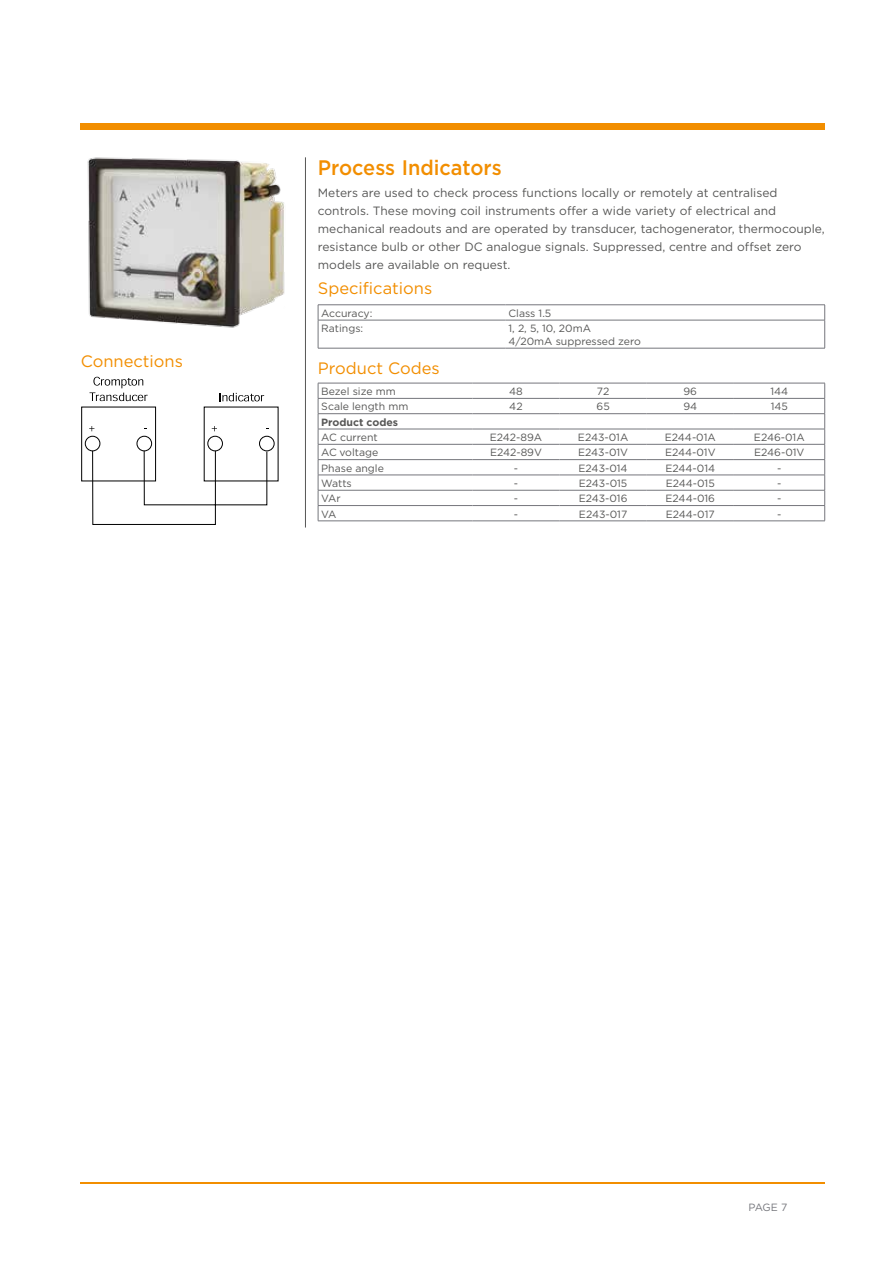
<style>
.page{position:relative;width:893px;height:1263px;background:#fff}
.page>*{position:absolute;margin:0;border:0;box-sizing:border-box;transform-origin:0 0}
.t1{font:500 21px "Gotham";color:#f28e00;scale:.95 1}
.t2{font:16.5px "Gotham";color:#f28e00}
.t3{font:12px/18px "Gotham";color:#575756}
.t4{font:10.5px/12.6px "Gotham";color:#575756}
.t5{font:700 10.5px "Gotham";color:#575756}
.t6{font:10.5px "Gotham";color:#75767c}
</style>
<div class="page">
<hr style="left:81px;top:1182px;width:744px;height:1px;background:#f28e00">
<div style="left:81px;top:123px;width:744px;height:7px;background:#f28e00"></div>
<div style="left:81px;top:407px;width:75px;height:74px;background:#fff;border:1px solid #000"></div>
<div style="left:85px;top:436px;width:15px;height:15px;border:1px solid #000;border-radius:50%"></div>
<div style="left:137px;top:436px;width:15px;height:15px;border:1px solid #000;border-radius:50%"></div>
<svg style="left:89px;top:426px;width:5px;height:5px"></svg>
<div style="left:207px;top:436px;width:16px;height:15px;border:1px solid #000;border-radius:50%"></div>
<div style="left:259px;top:436px;width:16px;height:15px;border:1px solid #000;border-radius:50%"></div>
<svg style="left:92px;top:450px;width:176px;height:75px"></svg>
<svg style="left:220px;top:393px;width:44px;height:8px"></svg>
<svg style="left:90px;top:377px;width:58px;height:24px"></svg>
<hr style="left:318px;top:398px;width:154px;height:1px;background:#75767c">
<hr style="left:472px;top:398px;width:88px;height:1px;background:#75767c">
<hr style="left:560px;top:398px;width:87px;height:1px;background:#75767c">
<hr style="left:647px;top:398px;width:87px;height:1px;background:#75767c">
<hr style="left:734px;top:398px;width:91px;height:1px;background:#75767c">
<hr style="left:318px;top:413px;width:154px;height:1px;background:#75767c">
<hr style="left:472px;top:413px;width:88px;height:1px;background:#75767c">
<hr style="left:560px;top:413px;width:87px;height:1px;background:#75767c">
<hr style="left:647px;top:413px;width:87px;height:1px;background:#75767c">
<hr style="left:734px;top:413px;width:91px;height:1px;background:#75767c">
<hr style="left:318px;top:429px;width:154px;height:1px;background:#75767c">
<hr style="left:472px;top:429px;width:88px;height:1px;background:#75767c">
<hr style="left:560px;top:429px;width:87px;height:1px;background:#75767c">
<hr style="left:647px;top:429px;width:87px;height:1px;background:#75767c">
<hr style="left:734px;top:429px;width:91px;height:1px;background:#75767c">
<hr style="left:318px;top:444px;width:154px;height:1px;background:#75767c">
<hr style="left:472px;top:444px;width:88px;height:1px;background:#75767c">
<hr style="left:560px;top:444px;width:87px;height:1px;background:#75767c">
<hr style="left:647px;top:444px;width:87px;height:1px;background:#75767c">
<hr style="left:734px;top:444px;width:91px;height:1px;background:#75767c">
<hr style="left:318px;top:459px;width:154px;height:1px;background:#75767c">
<hr style="left:472px;top:459px;width:88px;height:1px;background:#75767c">
<hr style="left:560px;top:459px;width:87px;height:1px;background:#75767c">
<hr style="left:647px;top:459px;width:87px;height:1px;background:#75767c">
<hr style="left:734px;top:459px;width:91px;height:1px;background:#75767c">
<hr style="left:318px;top:475px;width:154px;height:1px;background:#75767c">
<hr style="left:472px;top:475px;width:88px;height:1px;background:#75767c">
<hr style="left:560px;top:475px;width:87px;height:1px;background:#75767c">
<hr style="left:647px;top:475px;width:87px;height:1px;background:#75767c">
<hr style="left:734px;top:475px;width:91px;height:1px;background:#75767c">
<hr style="left:318px;top:490px;width:154px;height:1px;background:#75767c">
<hr style="left:472px;top:490px;width:88px;height:1px;background:#75767c">
<hr style="left:560px;top:490px;width:87px;height:1px;background:#75767c">
<hr style="left:647px;top:490px;width:87px;height:1px;background:#75767c">
<hr style="left:734px;top:490px;width:91px;height:1px;background:#75767c">
<hr style="left:318px;top:505px;width:154px;height:1px;background:#75767c">
<hr style="left:472px;top:505px;width:88px;height:1px;background:#75767c">
<hr style="left:560px;top:505px;width:87px;height:1px;background:#75767c">
<hr style="left:647px;top:505px;width:87px;height:1px;background:#75767c">
<hr style="left:734px;top:505px;width:91px;height:1px;background:#75767c">
<hr style="left:318px;top:521px;width:154px;height:1px;background:#75767c">
<hr style="left:472px;top:521px;width:88px;height:1px;background:#75767c">
<hr style="left:560px;top:521px;width:87px;height:1px;background:#75767c">
<hr style="left:647px;top:521px;width:87px;height:1px;background:#75767c">
<hr style="left:734px;top:521px;width:91px;height:1px;background:#75767c">
<hr style="left:318px;top:383px;width:154px;height:1px;background:#75767c">
<hr style="left:472px;top:383px;width:88px;height:1px;background:#75767c">
<hr style="left:560px;top:383px;width:87px;height:1px;background:#75767c">
<hr style="left:647px;top:383px;width:87px;height:1px;background:#75767c">
<hr style="left:734px;top:383px;width:91px;height:1px;background:#75767c">
<svg style="left:318px;top:383px;width:1px;height:138px"></svg>
<svg style="left:824px;top:383px;width:1px;height:138px"></svg>
<hr style="left:318px;top:320px;width:187px;height:1px;background:#75767c">
<hr style="left:505px;top:320px;width:320px;height:1px;background:#75767c">
<hr style="left:318px;top:348px;width:187px;height:1px;background:#75767c">
<hr style="left:505px;top:348px;width:320px;height:1px;background:#75767c">
<hr style="left:318px;top:305px;width:187px;height:1px;background:#75767c">
<hr style="left:505px;top:305px;width:320px;height:1px;background:#75767c">
<svg style="left:318px;top:305px;width:1px;height:43px"></svg>
<svg style="left:824px;top:305px;width:1px;height:43px"></svg>
<hr style="left:305px;top:157px;width:1px;height:370px;background:#575756">
<img style="left:87px;top:157px;width:198px;height:171px">
<h2 class="t2" style="left:81px;top:352px;width:104px">Connections</h2>
<h1 class="t1" style="left:318px;top:155px;width:195px">Process Indicators</h1>
<p class="t3" style="left:318px;top:184px;width:508px">Meters are used to check process functions locally or remotely at centralised controls. These moving coil instruments offer a wide variety of electrical and mechanical readouts and are operated by transducer, tachogenerator, thermocouple, resistance bulb or other DC analogue signals. Suppressed, centre and offset zero models are available on request.</p>
<h2 class="t2" style="left:318px;top:279px;width:116px">Specifications</h2>
<p class="t4" style="left:321px;top:307px;width:53px">Accuracy:</p>
<p class="t4" style="left:508px;top:307px;width:44px">Class 1.5</p>
<p class="t4" style="left:321px;top:322px;width:43px">Ratings:</p>
<p class="t4" style="left:508px;top:322px;width:134px">1, 2, 5, 10, 20mA<br>4/20mA suppressed zero</p>
<h2 class="t2" style="left:318px;top:359px;width:123px">Product Codes</h2>
<p class="t4" style="left:321px;top:385px;width:76px">Bezel size mm</p>
<p class="t4" style="left:509px;top:385px;width:15px">48</p>
<p class="t4" style="left:597px;top:385px;width:14px">72</p>
<p class="t4" style="left:683px;top:385px;width:15px">96</p>
<p class="t4" style="left:770px;top:385px;width:19px">144</p>
<p class="t4" style="left:321px;top:400px;width:89px">Scale length mm</p>
<p class="t4" style="left:509px;top:400px;width:15px">42</p>
<p class="t4" style="left:596px;top:400px;width:15px">65</p>
<p class="t4" style="left:683px;top:400px;width:15px">94</p>
<p class="t4" style="left:771px;top:400px;width:19px">145</p>
<p class="t5" style="left:321px;top:416px;width:78px">Product codes</p>
<p class="t4" style="left:321px;top:431px;width:58px">AC current</p>
<p class="t4" style="left:490px;top:431px;width:54px">E242-89A</p>
<p class="t4" style="left:578px;top:431px;width:52px">E243-01A</p>
<p class="t4" style="left:665px;top:431px;width:52px">E244-01A</p>
<p class="t4" style="left:754px;top:431px;width:52px">E246-01A</p>
<p class="t4" style="left:321px;top:446px;width:59px">AC voltage</p>
<p class="t4" style="left:490px;top:446px;width:53px">E242-89V</p>
<p class="t4" style="left:578px;top:446px;width:51px">E243-01V</p>
<p class="t4" style="left:665px;top:446px;width:52px">E244-01V</p>
<p class="t4" style="left:754px;top:446px;width:52px">E246-01V</p>
<p class="t4" style="left:321px;top:461px;width:64px">Phase angle</p>
<p class="t4" style="left:514px;top:461px;width:6px">-</p>
<p class="t4" style="left:579px;top:461px;width:51px">E243-014</p>
<p class="t4" style="left:665px;top:461px;width:51px">E244-014</p>
<p class="t4" style="left:777px;top:461px;width:6px">-</p>
<p class="t4" style="left:321px;top:477px;width:32px">Watts</p>
<p class="t4" style="left:514px;top:477px;width:6px">-</p>
<p class="t4" style="left:579px;top:477px;width:50px">E243-015</p>
<p class="t4" style="left:666px;top:477px;width:51px">E244-015</p>
<p class="t4" style="left:777px;top:477px;width:6px">-</p>
<p class="t4" style="left:321px;top:492px;width:21px">VAr</p>
<p class="t4" style="left:514px;top:492px;width:6px">-</p>
<p class="t4" style="left:579px;top:492px;width:50px">E243-016</p>
<p class="t4" style="left:666px;top:492px;width:51px">E244-016</p>
<p class="t4" style="left:777px;top:492px;width:6px">-</p>
<p class="t4" style="left:321px;top:507px;width:17px">VA</p>
<p class="t4" style="left:514px;top:507px;width:6px">-</p>
<p class="t4" style="left:579px;top:507px;width:50px">E243-017</p>
<p class="t4" style="left:666px;top:507px;width:50px">E244-017</p>
<p class="t4" style="left:777px;top:507px;width:6px">-</p>
<p class="t6" style="left:748px;top:1202px;width:40px">PAGE 7</p>
</div>
